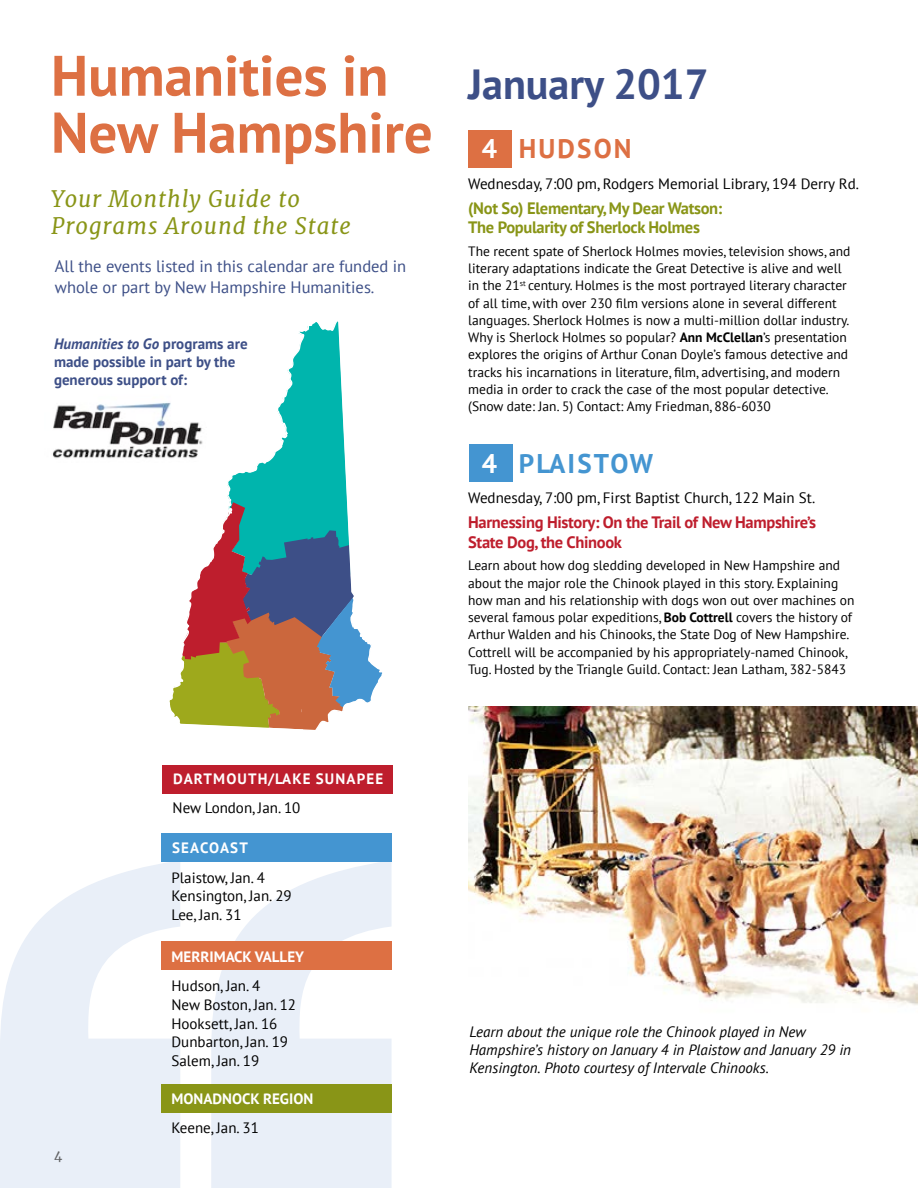
<style>
.page{position:relative;width:918px;height:1188px;background:#fff}
.page>*{position:absolute;margin:0;border:0;box-sizing:border-box;transform-origin:0 0}
.t1{font:700 57px/57px "PT Sans";color:#dd7043}
.t2{font:700 42px "PT Sans";color:#3d4f87}
.t3{font:700 27px "PT Sans";letter-spacing:.08em;color:#4495d1}
.t4{font:700 27px "PT Sans";letter-spacing:.08em;color:#dd7043}
.t5{font:italic 22.5px/27px "Merriweather";letter-spacing:.04em;color:#899517}
.t6{font:16.5px/21px "PT Sans";color:#3d4f87}
.t7{font:700 16.5px/19.5px "PT Sans";letter-spacing:-.02em;color:#be1e2d}
.t8{font:700 16.5px/19.5px "PT Sans";letter-spacing:-.02em;color:#899517}
.t9{font:15px/18.8px "PT Sans";color:#000}
.t10{font:italic 15px/18px "PT Sans";color:#000}
.t11{font:700 15px/18px "PT Sans";color:#3d4f87}
.t12{font:700 15px "PT Sans";color:#fff}
.t13{font:700 15px "PT Sans";letter-spacing:.08em;color:#fff}
.t14{font:13.5px/17.2px "PT Sans";color:#000}
.t15{font:12.75px "Merriweather";color:#636466}
.s1{font-style:italic}
.s2{color:#fff}
.s3{font-weight:700}
</style>
<div class="page">
<svg style="left:0;top:862px;width:180px;height:326px;fill:#e9eff8"></svg>
<svg style="left:211px;top:862px;width:181px;height:326px;fill:#e9eff8"></svg>
<div style="left:161px;top:1085px;width:231px;height:28px;background:#899517"></div>
<div style="left:469px;top:444px;width:44px;height:38px;background:#4495d1"></div>
<div style="left:468px;top:130px;width:44px;height:37px;background:#dd7043"></div>
<div style="left:161px;top:941px;width:231px;height:28px;background:#dd7043"></div>
<div style="left:161px;top:833px;width:231px;height:29px;background:#4495d1"></div>
<svg style="left:169px;top:321px;width:214px;height:409px"></svg>
<img style="left:52px;top:394px;width:154px;height:69px">
<img style="left:468px;top:706px;width:450px;height:299px">
<div style="left:162px;top:765px;width:230px;height:29px;background:#be1e2d"></div>
<h1 class="t1" style="left:51px;top:46px;width:383px">Humanities in<br>New Hampshire</h1>
<h3 class="t5" style="left:51px;top:185px;width:302px">Your Monthly Guide to<br>Programs Around the State</h3>
<p class="t6" style="left:55px;top:255px;width:353px">All the events listed in this calendar are funded in whole or part by New Hampshire Humanities.</p>
<p class="t11" style="left:54px;top:334px;width:195px"><span class="s1">Humanities to Go</span> programs are made possible in part by the generous support of:</p>
<h2 class="t2" style="left:468px;top:56px;width:242px">January 2017</h2>
<h3 class="t4" style="left:482px;top:131px;width:151px"><span class="s2">4</span> HUDSON</h3>
<p class="t9" style="left:468px;top:174px;width:392px">Wednesday, 7:00 pm, Rodgers Memorial Library, 194 Derry Rd.</p>
<p class="t8" style="left:468px;top:198px;width:256px">(Not So) Elementary, My Dear Watson:<br>The Popularity of Sherlock Holmes</p>
<p class="t14" style="left:468px;top:242px;width:384px">The recent spate of Sherlock Holmes movies, television shows, and literary adaptations indicate the Great Detective is alive and well in the 21<sup>st</sup> century. Holmes is the most portrayed literary character of all time, with over 230 film versions alone in several different languages. Sherlock Holmes is now a multi-million dollar industry.<br>Why is Sherlock Holmes so popular? <span class="s3">Ann McClellan</span>’s presentation explores the origins of Arthur Conan Doyle’s famous detective and tracks his incarnations in literature, film, advertising, and modern media in order to crack the case of the most popular detective. (Snow date: Jan. 5) Contact: Amy Friedman, 886-6030</p>
<h3 class="t3" style="left:482px;top:445px;width:173px"><span class="s2">4</span> PLAISTOW</h3>
<p class="t9" style="left:468px;top:488px;width:349px">Wednesday, 7:00 pm, First Baptist Church, 122 Main St.</p>
<p class="t7" style="left:468px;top:512px;width:349px">Harnessing History: On the Trail of New Hampshire’s<br>State Dog, the Chinook</p>
<p class="t14" style="left:468px;top:557px;width:388px">Learn about how dog sledding developed in New Hampshire and about the major role the Chinook played in this story. Explaining how man and his relationship with dogs won out over machines on several famous polar expeditions, <span class="s3">Bob Cottrell</span> covers the history of Arthur Walden and his Chinooks, the State Dog of New Hampshire.<br>Cottrell will be accompanied by his appropriately-named Chinook, Tug. Hosted by the Triangle Guild. Contact: Jean Latham, 382-5843</p>
<p class="t15" style="left:54px;top:1148px;width:10px">4</p>
<p class="t13" style="left:173px;top:769px;width:212px">DARTMOUTH/LAKE SUNAPEE</p>
<p class="t9" style="left:173px;top:798px;width:129px">New London, Jan. 10</p>
<p class="t13" style="left:172px;top:838px;width:77px">SEACOAST</p>
<p class="t9" style="left:172px;top:868px;width:122px">Plaistow, Jan. 4<br>Kensington, Jan. 29<br>Lee, Jan. 31</p>
<p class="t12" style="left:172px;top:946px;width:134px">MERRIMACK VALLEY</p>
<p class="t9" style="left:172px;top:976px;width:126px">Hudson, Jan. 4<br>New Boston, Jan. 12<br>Hooksett, Jan. 16<br>Dunbarton, Jan. 19<br>Salem, Jan. 19</p>
<p class="t12" style="left:172px;top:1088px;width:143px">MONADNOCK REGION</p>
<p class="t9" style="left:172px;top:1118px;width:89px">Keene, Jan. 31</p>
<p class="t10" style="left:469px;top:1023px;width:383px">Learn about the unique role the Chinook played in New<br>Hampshire’s history on January 4 in Plaistow and January 29 in<br>Kensington. Photo courtesy of Intervale Chinooks.</p>
</div>
